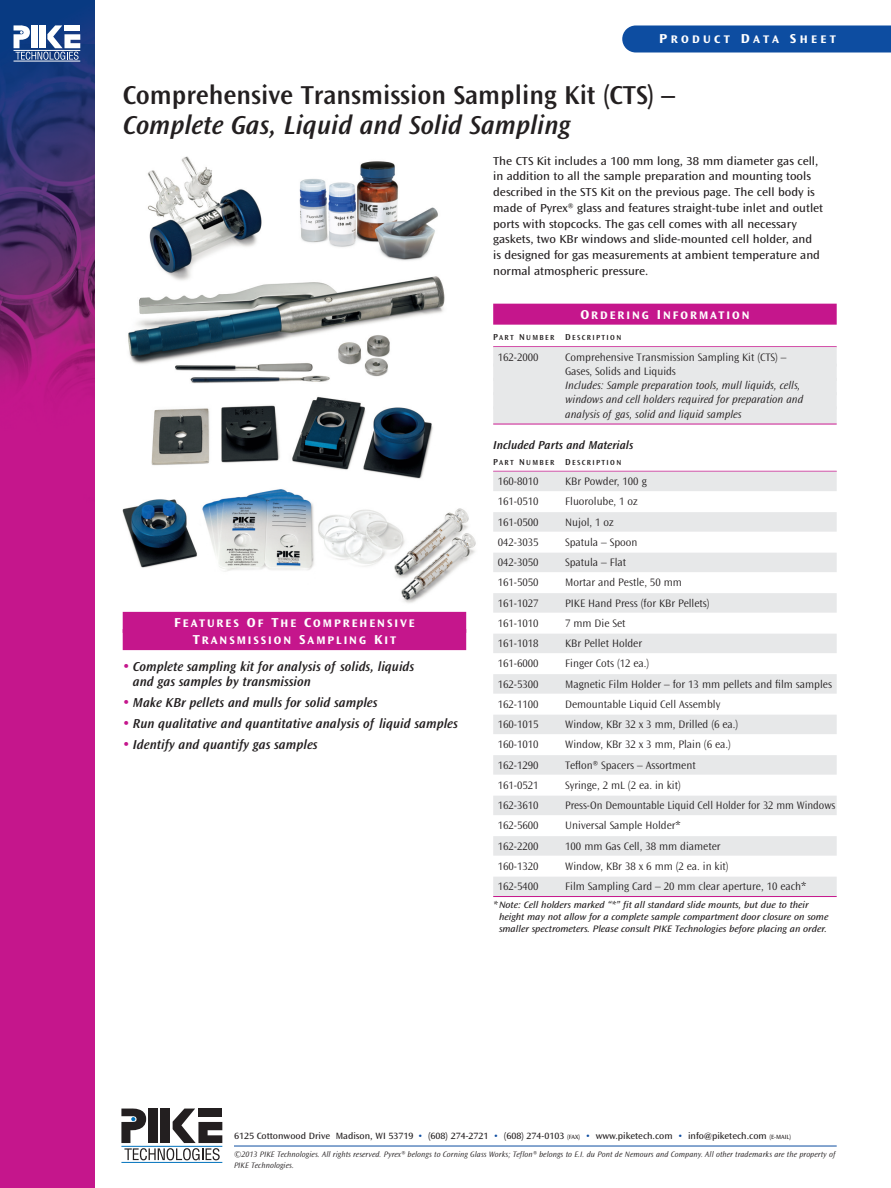
<style>
.page{position:relative;width:891px;height:1188px;background:#fff}
.page>*{position:absolute;margin:0;border:0;box-sizing:border-box;transform-origin:0 0}
.t1{font:27px "Ocean Sans MM 512 wt 475 wd";color:#231f20}
.t2{font:27px "Ocean Sans MM It 512 wt 475 wd";color:#231f20}
.t3{font:13.5px/15px "Ocean Sans MM It 512 wt 475 wd";color:#231f20}
.t4{font:12px/15.8px "Ocean Sans MM 403 wt 572 wd";color:#231f20}
.t5{font:12px "Ocean Sans MM It 512 wt 475 wd";color:#231f20}
.t6{font:11.55px/17.2px "Ocean Sans MM 648 wt 572 wd";letter-spacing:.175em;color:#fff;text-align:center}
.t7{font:11.55px "Ocean Sans MM 648 wt 572 wd";letter-spacing:.295em;color:#fff}
.t8{font:11.25px/14.2px "Ocean Sans MM 310 wt 475 wd";color:#231f20}
.t9{font:11.25px/14.2px "Ocean Sans MM It 310 wt 475 wd";color:#231f20}
.t10{font:9.75px/12px "Ocean Sans MM It 403 wt 572 wd";color:#231f20}
.t11{font:9.45px "Ocean Sans MM 403 wt 572 wd";color:#231f20}
.t12{font:8.25px/10.5px "Ocean Sans MM It 310 wt 475 wd";letter-spacing:.01em;color:#231f20}
.t13{font:7.65px "Ocean Sans MM 512 wt 475 wd";letter-spacing:.175em;color:#231f20}
.s1{font-size:13.5px}
.s2{font-size:9px}
.s3{font-size:15px;color:#c5168c}
.s4{color:#0d4da1}
.s5{font-size:6.3px}
</style>
<div class="page">
<img style="left:0;top:0;width:95px;height:1188px">
<div style="left:622px;top:26px;width:269px;height:26px;background:#0d4da1"></div>
<hr style="left:14px;top:61px;width:66px;height:1px;background:#fff">
<svg style="left:14px;top:25px;width:66px;height:35px"></svg>
<hr style="left:121px;top:1162px;width:101px;height:1px;background:#0072bc">
<svg style="left:121px;top:1109px;width:101px;height:51px"></svg>
<hr style="left:234px;top:1146px;width:603px;height:1px;background:#0d4da1">
<div style="left:493px;top:304px;width:344px;height:21px;background:#c5168c"></div>
<hr style="left:493px;top:346px;width:344px;height:1px;background:#c5168c">
<div style="left:493px;top:347px;width:344px;height:20px;background:#e7e8e9"></div>
<div style="left:493px;top:364px;width:344px;height:17px;background:#e7e8e9"></div>
<div style="left:493px;top:378px;width:344px;height:17px;background:#e7e8e9"></div>
<div style="left:493px;top:392px;width:344px;height:17px;background:#e7e8e9"></div>
<div style="left:493px;top:406px;width:344px;height:18px;background:#e7e8e9"></div>
<hr style="left:493px;top:424px;width:344px;height:1px;background:#c5168c">
<hr style="left:493px;top:471px;width:344px;height:1px;background:#c5168c">
<div style="left:493px;top:472px;width:344px;height:19px;background:#e7e8e9"></div>
<div style="left:493px;top:512px;width:344px;height:20px;background:#e7e8e9"></div>
<div style="left:493px;top:553px;width:344px;height:19px;background:#e7e8e9"></div>
<div style="left:493px;top:593px;width:344px;height:20px;background:#e7e8e9"></div>
<div style="left:493px;top:634px;width:344px;height:19px;background:#e7e8e9"></div>
<div style="left:493px;top:674px;width:344px;height:20px;background:#e7e8e9"></div>
<div style="left:493px;top:715px;width:344px;height:19px;background:#e7e8e9"></div>
<div style="left:493px;top:755px;width:344px;height:20px;background:#e7e8e9"></div>
<div style="left:493px;top:796px;width:344px;height:19px;background:#e7e8e9"></div>
<div style="left:493px;top:836px;width:344px;height:20px;background:#e7e8e9"></div>
<div style="left:493px;top:877px;width:344px;height:19px;background:#e7e8e9"></div>
<hr style="left:493px;top:896px;width:344px;height:1px;background:#c5168c">
<img style="left:122px;top:156px;width:354px;height:447px">
<div style="left:123px;top:612px;width:343px;height:21px;background:#c5168c"></div>
<div style="left:123px;top:629px;width:343px;height:21px;background:#c5168c"></div>
<p class="t7" style="left:659px;top:35px;width:178px"><span class="s1">P</span>RODUCT <span class="s1">D</span>ATA <span class="s1">S</span>HEET</p>
<h1 class="t1" style="left:123px;top:84px;width:554px">Comprehensive Transmission Sampling Kit (CTS) –</h1>
<h1 class="t2" style="left:123px;top:114px;width:449px">Complete Gas, Liquid and Solid Sampling</h1>
<p class="t4" style="left:493px;top:154px;width:331px">The CTS Kit includes a 100 mm long, 38 mm diameter gas cell, in addition to all the sample preparation and mounting tools described in the STS Kit on the previous page. The cell body is made of Pyrex® glass and features straight-tube inlet and outlet ports with stopcocks. The gas cell comes with all necessary gaskets, two KBr windows and slide-mounted cell holder, and<br>is designed for gas measurements at ambient temperature and normal atmospheric pressure.</p>
<p class="t6" style="left:580px;top:307px;width:171px"><span class="s1">O</span>RDERING <span class="s1">I</span>NFORMATION</p>
<p class="t13" style="left:493px;top:335px;width:130px"><span class="s2">P</span>ART <span class="s2">N</span>UMBER <span class="s2">D</span>ESCRIPTION</p>
<p class="t8" style="left:498px;top:350px;width:42px">162-2000</p>
<p class="t8" style="left:565px;top:350px;width:223px">Comprehensive Transmission Sampling Kit (CTS) –<br>Gases, Solids and Liquids</p>
<p class="t9" style="left:565px;top:379px;width:240px">Includes: Sample preparation tools, mull liquids, cells, windows and cell holders required for preparation and analysis of gas, solid and liquid samples</p>
<p class="t5" style="left:493px;top:440px;width:142px">Included Parts and Materials</p>
<p class="t13" style="left:493px;top:459px;width:130px"><span class="s2">P</span>ART <span class="s2">N</span>UMBER <span class="s2">D</span>ESCRIPTION</p>
<p class="t8" style="left:498px;top:475px;width:42px">160-8010</p>
<p class="t8" style="left:565px;top:475px;width:83px">KBr Powder, 100 g</p>
<p class="t8" style="left:498px;top:495px;width:42px">161-0510</p>
<p class="t8" style="left:565px;top:495px;width:74px">Fluorolube, 1 oz</p>
<p class="t8" style="left:498px;top:515px;width:42px">161-0500</p>
<p class="t8" style="left:565px;top:515px;width:50px">Nujol, 1 oz</p>
<p class="t8" style="left:498px;top:536px;width:42px">042-3035</p>
<p class="t8" style="left:565px;top:536px;width:74px">Spatula – Spoon</p>
<p class="t8" style="left:498px;top:556px;width:42px">042-3050</p>
<p class="t8" style="left:565px;top:556px;width:62px">Spatula – Flat</p>
<p class="t8" style="left:498px;top:576px;width:42px">161-5050</p>
<p class="t8" style="left:565px;top:576px;width:118px">Mortar and Pestle, 50 mm</p>
<p class="t8" style="left:498px;top:596px;width:42px">161-1027</p>
<p class="t8" style="left:565px;top:596px;width:146px">PIKE Hand Press (for KBr Pellets)</p>
<p class="t8" style="left:498px;top:617px;width:42px">161-1010</p>
<p class="t8" style="left:565px;top:617px;width:62px">7 mm Die Set</p>
<p class="t8" style="left:498px;top:637px;width:42px">161-1018</p>
<p class="t8" style="left:565px;top:637px;width:79px">KBr Pellet Holder</p>
<p class="t8" style="left:498px;top:657px;width:42px">161-6000</p>
<p class="t8" style="left:565px;top:657px;width:86px">Finger Cots (12 ea.)</p>
<p class="t8" style="left:498px;top:677px;width:42px">162-5300</p>
<p class="t8" style="left:565px;top:677px;width:268px">Magnetic Film Holder – for 13 mm pellets and film samples</p>
<p class="t8" style="left:498px;top:698px;width:42px">162-1100</p>
<p class="t8" style="left:565px;top:698px;width:157px">Demountable Liquid Cell Assembly</p>
<p class="t8" style="left:498px;top:718px;width:42px">160-1015</p>
<p class="t8" style="left:565px;top:718px;width:175px">Window, KBr 32 x 3 mm, Drilled (6 ea.)</p>
<p class="t8" style="left:498px;top:738px;width:42px">160-1010</p>
<p class="t8" style="left:565px;top:738px;width:167px">Window, KBr 32 x 3 mm, Plain (6 ea.)</p>
<p class="t8" style="left:498px;top:758px;width:42px">162-1290</p>
<p class="t8" style="left:565px;top:758px;width:132px">Teflon® Spacers – Assortment</p>
<p class="t8" style="left:498px;top:779px;width:42px">161-0521</p>
<p class="t8" style="left:565px;top:779px;width:117px">Syringe, 2 mL (2 ea. in kit)</p>
<p class="t8" style="left:498px;top:799px;width:42px">162-3610</p>
<p class="t8" style="left:565px;top:799px;width:272px">Press-On Demountable Liquid Cell Holder for 32 mm Windows</p>
<p class="t8" style="left:498px;top:819px;width:42px">162-5600</p>
<p class="t8" style="left:565px;top:819px;width:117px">Universal Sample Holder*</p>
<p class="t8" style="left:498px;top:839px;width:42px">162-2200</p>
<p class="t8" style="left:565px;top:839px;width:157px">100 mm Gas Cell, 38 mm diameter</p>
<p class="t8" style="left:498px;top:860px;width:42px">160-1320</p>
<p class="t8" style="left:565px;top:860px;width:165px">Window, KBr 38 x 6 mm (2 ea. in kit)</p>
<p class="t8" style="left:498px;top:880px;width:42px">162-5400</p>
<p class="t8" style="left:565px;top:880px;width:243px">Film Sampling Card – 20 mm clear aperture, 10 each*</p>
<p class="t10" style="left:499px;top:900px;width:331px;text-indent:-6px">*Note: Cell holders marked “*” fit all standard slide mounts, but due to their height may not allow for a complete sample compartment door closure on some smaller spectrometers. Please consult PIKE Technologies before placing an order.</p>
<p class="t6" style="left:174px;top:615px;width:242px"><span class="s1">F</span>EATURES <span class="s1">O</span>F <span class="s1">T</span>HE <span class="s1">C</span>OMPREHENSIVE<br><span class="s1">T</span>RANSMISSION <span class="s1">S</span>AMPLING <span class="s1">K</span>IT</p>
<p class="t3" style="left:133px;top:660px;width:283px;text-indent:-10px"><span class="s3">•</span> Complete sampling kit for analysis of solids, liquids and gas samples by transmission</p>
<p class="t3" style="left:123px;top:696px;width:256px"><span class="s3">•</span> Make KBr pellets and mulls for solid samples</p>
<p class="t3" style="left:123px;top:717px;width:337px"><span class="s3">•</span> Run qualitative and quantitative analysis of liquid samples</p>
<p class="t3" style="left:123px;top:738px;width:196px"><span class="s3">•</span> Identify and quantify gas samples</p>
<p class="t11" style="left:234px;top:1132px;width:559px">6125 Cottonwood Drive Madison, WI 53719 <span class="s4">•</span> (608) 274-2721 <span class="s4">•</span> (608) 274-0103 <span class="s5">(FAX)</span> <span class="s4">•</span> www.piketech.com <span class="s4">•</span> info@piketech.com <span class="s5">(E-MAIL)</span></p>
<p class="t12" style="left:234px;top:1150px;width:603px">©2013 PIKE Technologies. All rights reserved. Pyrex® belongs to Corning Glass Works; Teflon® belongs to E.I. du Pont de Nemours and Company. All other trademarks are the property of<br>PIKE Technologies.</p>
</div>
